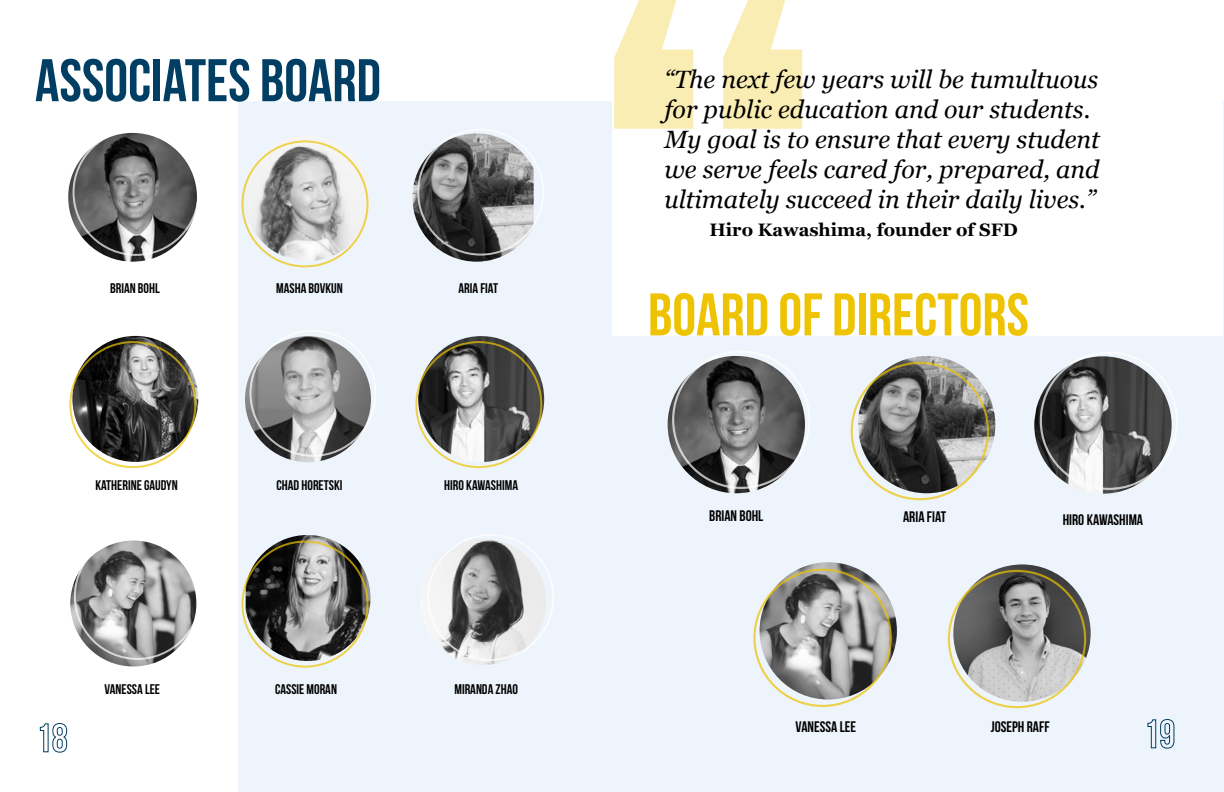
<style>
.page{position:relative;width:1224px;height:792px;background:#fff}
.page>*{position:absolute;margin:0;border:0;box-sizing:border-box;transform-origin:0 0}
.t1{font:700 746.3px "Bebas Neue";color:#edc303}
.t2{font:700 60px "Bebas Neue";color:#edc303}
.t3{font:700 60px "Bebas Neue";color:#003e63}
.t4{font:italic 25px/30px "Georgia";color:#000}
.t5{font:700 18px "Georgia";color:#000}
.t6{font:700 15.3px "Bebas Neue";color:#000}
.t7{font:700 14px "Bebas Neue";color:#000}
</style>
<div class="page">
<div style="left:238px;top:101px;width:986px;height:691px;background:#edf4fb"></div>
<div style="left:612px;top:1px;width:611px;height:335px;background:#fff"></div>
<img style="left:68px;top:133px;width:129px;height:129px;border-radius:64px">
<img style="left:246px;top:535px;width:124px;height:126px">
<img style="left:244px;top:135px;width:126px;height:126px;border-radius:63px">
<img style="left:858px;top:356px;width:137px;height:137px;border-radius:69px">
<img style="left:668px;top:356px;width:137px;height:137px;border-radius:69px">
<img style="left:760px;top:562px;width:137px;height:138px;border-radius:69px">
<img style="left:953px;top:564px;width:138px;height:138px;border-radius:69px">
<svg style="left:40px;top:723px;width:27px;height:30px"></svg>
<img style="left:245px;top:336px;width:126px;height:126px;border-radius:63px">
<img style="left:1034px;top:356px;width:138px;height:138px;border-radius:69px">
<img style="left:412px;top:133px;width:122px;height:129px">
<img style="left:72px;top:336px;width:126px;height:126px;border-radius:63px">
<img style="left:418px;top:336px;width:126px;height:126px;border-radius:63px">
<img style="left:70px;top:541px;width:126px;height:126px;border-radius:63px">
<img style="left:420px;top:539px;width:126px;height:126px;border-radius:63px">
<svg style="left:1147px;top:719px;width:28px;height:30px"></svg>
<h2 class="t3" style="left:35px;top:48px;width:348px">ASSOCIATES BOARD</h2>
<p class="t7" style="left:110px;top:280px;width:51px">BRIAN BOHL</p>
<p class="t7" style="left:276px;top:280px;width:68px">MASHA BOVKUN</p>
<p class="t7" style="left:459px;top:280px;width:41px">ARIA FIAT</p>
<p class="t7" style="left:95px;top:477px;width:84px">KATHERINE GAUDYN</p>
<p class="t7" style="left:444px;top:477px;width:75px">HIRO KAWASHIMA</p>
<p class="t7" style="left:277px;top:477px;width:67px">CHAD HORETSKI</p>
<p class="t7" style="left:105px;top:681px;width:57px">VANESSA LEE</p>
<p class="t7" style="left:454px;top:681px;width:65px">MIRANDA ZHAO</p>
<p class="t7" style="left:275px;top:681px;width:63px">CASSIE MORAN</p>
<h1 class="t1" style="left:584px;top:-170px;width:249px">“</h1>
<p class="t4" style="left:664px;top:63px;width:437px">“The next few years will be tumultuous for public education and our students.<br>My goal is to ensure that every student we serve feels cared for, prepared, and ultimately succeed in their daily lives.”</p>
<p class="t5" style="left:710px;top:216px;width:310px">Hiro Kawashima, founder of SFD</p>
<h2 class="t2" style="left:648px;top:282px;width:382px">BOARD OF DIRECTORS</h2>
<p class="t6" style="left:709px;top:507px;width:56px">BRIAN BOHL</p>
<p class="t6" style="left:903px;top:508px;width:45px">ARIA FIAT</p>
<p class="t6" style="left:1063px;top:512px;width:82px">HIRO KAWASHIMA</p>
<p class="t6" style="left:796px;top:718px;width:62px">VANESSA LEE</p>
<p class="t6" style="left:991px;top:718px;width:60px">JOSEPH RAFF</p>
</div>
